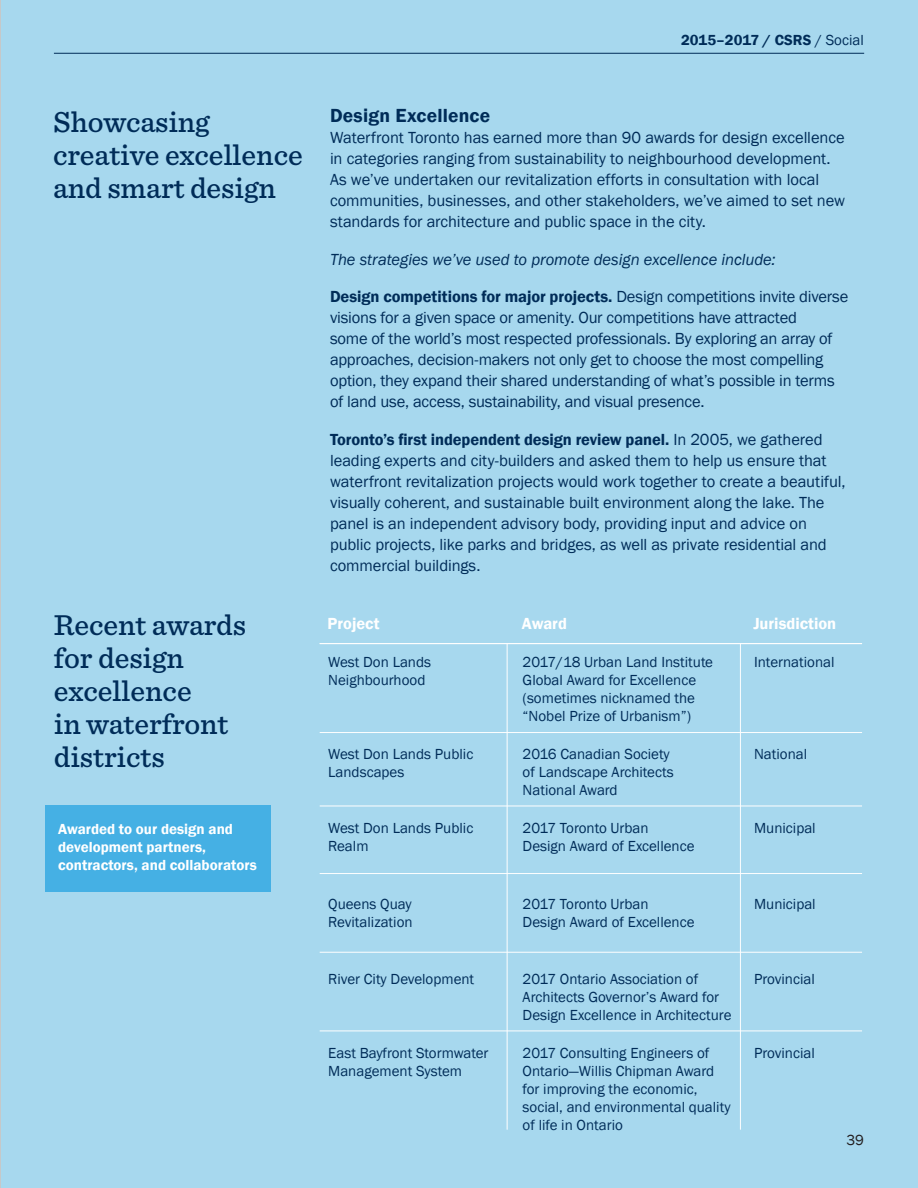
<style>
.page{position:relative;width:918px;height:1188px;background:#a7d8ee}
.page>*{position:absolute;margin:0;border:0;box-sizing:border-box;transform-origin:0 0}
.t1{font:500 30px/33px "Sentinel";color:#002c58}
.t2{font:600 19.5px "Franklin Gothic";letter-spacing:.01em;color:#002c58}
.t3{font:16.5px/21px "Franklin Gothic";letter-spacing:-.005em;color:#002c58}
.t4{font:italic 16.5px "Franklin Gothic";letter-spacing:-.005em;color:#002c58}
.t5{font:600 16.5px "Franklin Gothic";color:#fff}
.t6{font:15px/18px "Franklin Gothic";color:#002c58}
.t7{font:600 15px/18px "Franklin Gothic";color:#fff}
.t8{font:600 15px "Franklin Gothic";color:#002c58}
.t9{font:15px "Franklin Gothic";color:#231f20}
.s1{font-weight:400}
.s2{font-weight:600}
</style>
<div class="page">
<hr style="left:54px;top:53px;width:810px;height:1px;background:#002c58">
<hr style="left:0;top:0;width:1px;height:1188px;background:#c6c8c9">
<div style="left:45px;top:806px;width:225px;height:86px;background:#45b0e4"></div>
<hr style="left:320px;top:643px;width:542px;height:1px;background:#fff">
<hr style="left:320px;top:732px;width:542px;height:1px;background:#fff">
<hr style="left:320px;top:806px;width:542px;height:1px;background:#fff">
<hr style="left:320px;top:873px;width:542px;height:1px;background:#fff">
<hr style="left:320px;top:952px;width:542px;height:1px;background:#fff">
<hr style="left:320px;top:1031px;width:542px;height:1px;background:#fff">
<hr style="left:507px;top:643px;width:1px;height:487px;background:#fff">
<hr style="left:740px;top:643px;width:1px;height:487px;background:#fff">
<p class="t8" style="left:681px;top:31px;width:184px">2015–2017 / CSRS <span class="s1">/ Social</span></p>
<p class="t1" style="left:53px;top:104px;width:251px">Showcasing creative excellence and smart design</p>
<p class="t2" style="left:330px;top:103px;width:162px">Design Excellence</p>
<p class="t3" style="left:330px;top:127px;width:517px">Waterfront Toronto has earned more than 90 awards for design excellence in categories ranging from sustainability to neighbourhood development.<br>As we’ve undertaken our revitalization efforts in consultation with local communities, businesses, and other stakeholders, we’ve aimed to set new standards for architecture and public space in the city.</p>
<p class="t4" style="left:330px;top:249px;width:447px">The strategies we’ve used to promote design excellence include:</p>
<p class="t3" style="left:330px;top:286px;width:520px"><span class="s2">Design competitions for major projects.</span> Design competitions invite diverse visions for a given space or amenity. Our competitions have attracted<br>some of the world’s most respected professionals. By exploring an array of approaches, decision-makers not only get to choose the most compelling option, they expand their shared understanding of what’s possible in terms of land use, access, sustainability, and visual presence.</p>
<p class="t3" style="left:330px;top:429px;width:517px"><span class="s2">Toronto’s first independent design review panel.</span> In 2005, we gathered leading experts and city-builders and asked them to help us ensure that waterfront revitalization projects would work together to create a beautiful, visually coherent, and sustainable built environment along the lake. The panel is an independent advisory body, providing input and advice on public projects, like parks and bridges, as well as private residential and commercial buildings.</p>
<p class="t1" style="left:54px;top:607px;width:194px">Recent awards for design excellence<br>in waterfront districts</p>
<p class="t7" style="left:58px;top:820px;width:200px">Awarded to our design and development partners, contractors, and collaborators</p>
<p class="t5" style="left:327px;top:613px;width:54px">Project</p>
<p class="t5" style="left:522px;top:613px;width:47px">Award</p>
<p class="t5" style="left:753px;top:613px;width:84px">Jurisdiction</p>
<p class="t6" style="left:328px;top:654px;width:104px">West Don Lands<br>Neighbourhood</p>
<p class="t6" style="left:523px;top:654px;width:192px">2017/18 Urban Land Institute<br>Global Award for Excellence (sometimes nicknamed the “Nobel Prize of Urbanism”)</p>
<p class="t6" style="left:754px;top:654px;width:82px">International</p>
<p class="t6" style="left:328px;top:745px;width:147px">West Don Lands Public<br>Landscapes</p>
<p class="t6" style="left:523px;top:745px;width:152px">2016 Canadian Society of Landscape Architects<br>National Award</p>
<p class="t6" style="left:754px;top:745px;width:55px">National</p>
<p class="t6" style="left:328px;top:819px;width:147px">West Don Lands Public<br>Realm</p>
<p class="t6" style="left:523px;top:819px;width:173px">2017 Toronto Urban<br>Design Award of Excellence</p>
<p class="t6" style="left:754px;top:819px;width:63px">Municipal</p>
<p class="t6" style="left:328px;top:896px;width:86px">Queens Quay<br>Revitalization</p>
<p class="t6" style="left:523px;top:896px;width:173px">2017 Toronto Urban<br>Design Award of Excellence</p>
<p class="t6" style="left:754px;top:896px;width:63px">Municipal</p>
<p class="t6" style="left:328px;top:970px;width:147px">River City Development</p>
<p class="t6" style="left:523px;top:970px;width:210px">2017 Ontario Association of<br>Architects Governor’s Award for<br>Design Excellence in Architecture</p>
<p class="t6" style="left:754px;top:970px;width:62px">Provincial</p>
<p class="t6" style="left:328px;top:1044px;width:162px">East Bayfront Stormwater<br>Management System</p>
<p class="t6" style="left:523px;top:1044px;width:209px">2017 Consulting Engineers of<br>Ontario—Willis Chipman Award for improving the economic, social, and environmental quality of life in Ontario</p>
<p class="t6" style="left:754px;top:1044px;width:62px">Provincial</p>
<p class="t9" style="left:846px;top:1130px;width:19px">39</p>
</div>
